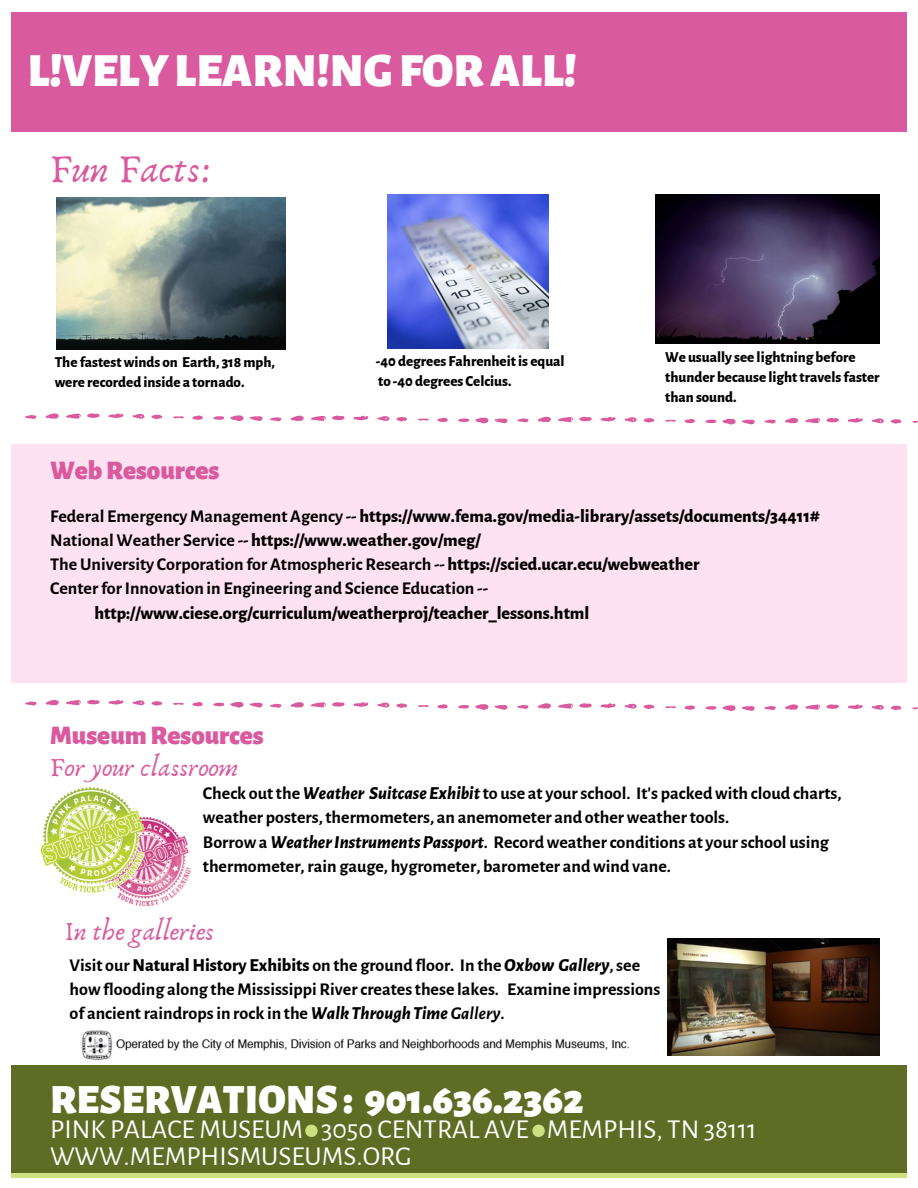
<style>
.page{position:relative;width:918px;height:1188px;background:#fff}
.page>*{position:absolute;margin:0;border:0;box-sizing:border-box;transform-origin:0 0}
.t1{font:900 48px "Alegreya Sans";color:#fff}
.t2{font:900 42px "Alegreya Sans";color:#fff}
.t3{font:40.5px "Anaktoria";color:#da5a9f}
.t4{font:27.45px/26.4px "Alegreya Sans";color:#fff}
.t5{font:27px "Anaktoria";color:#da5a9f}
.t6{font:900 27px "Alegreya Sans";color:#da5a9f}
.t7{font:700 18px/24.3px "Alegreya Sans";color:#000}
.t8{font:800 18px "Alegreya Sans";color:#000}
.t9{font:800 15px/20.1px "Alegreya Sans";color:#000}
.s1{font-weight:800}
.s2{font-weight:800;font-style:italic}
.s3{font-style:italic}
</style>
<div class="page">
<div style="left:11px;top:12px;width:896px;height:119px;background:#da5a9f"></div>
<div style="left:11px;top:1065px;width:896px;height:112px;background:#5f6d24"></div>
<svg style="left:230px;top:415px;width:14px;height:6px"></svg>
<svg style="left:46px;top:413px;width:13px;height:6px"></svg>
<svg style="left:66px;top:414px;width:15px;height:5px"></svg>
<svg style="left:109px;top:413px;width:14px;height:5px"></svg>
<svg style="left:250px;top:416px;width:13px;height:5px"></svg>
<svg style="left:87px;top:413px;width:13px;height:5px"></svg>
<svg style="left:132px;top:414px;width:13px;height:5px"></svg>
<svg style="left:151px;top:415px;width:11px;height:4px"></svg>
<svg style="left:192px;top:415px;width:11px;height:5px"></svg>
<svg style="left:25px;top:415px;width:12px;height:4px"></svg>
<svg style="left:213px;top:416px;width:11px;height:4px"></svg>
<svg style="left:173px;top:416px;width:11px;height:2px"></svg>
<svg style="left:475px;top:418px;width:14px;height:6px"></svg>
<svg style="left:291px;top:416px;width:13px;height:5px"></svg>
<svg style="left:311px;top:416px;width:15px;height:5px"></svg>
<svg style="left:353px;top:416px;width:15px;height:4px"></svg>
<svg style="left:495px;top:418px;width:13px;height:5px"></svg>
<svg style="left:332px;top:416px;width:13px;height:4px"></svg>
<svg style="left:377px;top:416px;width:13px;height:5px"></svg>
<svg style="left:396px;top:417px;width:11px;height:5px"></svg>
<svg style="left:437px;top:418px;width:11px;height:4px"></svg>
<svg style="left:270px;top:417px;width:11px;height:5px"></svg>
<svg style="left:458px;top:418px;width:11px;height:4px"></svg>
<svg style="left:418px;top:418px;width:11px;height:3px"></svg>
<svg style="left:722px;top:419px;width:14px;height:6px"></svg>
<svg style="left:538px;top:417px;width:13px;height:5px"></svg>
<svg style="left:558px;top:417px;width:15px;height:5px"></svg>
<svg style="left:601px;top:417px;width:15px;height:5px"></svg>
<svg style="left:742px;top:420px;width:13px;height:4px"></svg>
<svg style="left:579px;top:417px;width:13px;height:4px"></svg>
<svg style="left:625px;top:417px;width:12px;height:5px"></svg>
<svg style="left:643px;top:418px;width:11px;height:5px"></svg>
<svg style="left:684px;top:419px;width:11px;height:4px"></svg>
<svg style="left:517px;top:418px;width:12px;height:5px"></svg>
<svg style="left:705px;top:419px;width:11px;height:4px"></svg>
<svg style="left:665px;top:419px;width:11px;height:3px"></svg>
<svg style="left:785px;top:418px;width:13px;height:5px"></svg>
<svg style="left:805px;top:418px;width:15px;height:5px"></svg>
<svg style="left:848px;top:418px;width:15px;height:5px"></svg>
<svg style="left:826px;top:418px;width:13px;height:4px"></svg>
<svg style="left:872px;top:418px;width:12px;height:5px"></svg>
<svg style="left:891px;top:419px;width:11px;height:5px"></svg>
<svg style="left:764px;top:420px;width:12px;height:4px"></svg>
<svg style="left:912px;top:420px;width:6px;height:3px"></svg>
<svg style="left:305px;top:1125px;width:13px;height:12px"></svg>
<svg style="left:532px;top:1125px;width:13px;height:12px"></svg>
<div style="left:11px;top:444px;width:896px;height:238px;background:#ffe2f1"></div>
<div style="left:12px;top:1173px;width:895px;height:5px;background:#cee181"></div>
<svg style="left:230px;top:702px;width:14px;height:6px"></svg>
<svg style="left:46px;top:700px;width:13px;height:5px"></svg>
<svg style="left:66px;top:700px;width:15px;height:5px"></svg>
<svg style="left:109px;top:700px;width:14px;height:5px"></svg>
<svg style="left:250px;top:703px;width:13px;height:5px"></svg>
<svg style="left:87px;top:700px;width:13px;height:4px"></svg>
<svg style="left:132px;top:700px;width:13px;height:5px"></svg>
<svg style="left:151px;top:701px;width:11px;height:5px"></svg>
<svg style="left:192px;top:702px;width:11px;height:4px"></svg>
<svg style="left:25px;top:702px;width:12px;height:4px"></svg>
<svg style="left:213px;top:703px;width:11px;height:3px"></svg>
<svg style="left:173px;top:702px;width:11px;height:3px"></svg>
<svg style="left:475px;top:704px;width:14px;height:6px"></svg>
<svg style="left:291px;top:702px;width:13px;height:6px"></svg>
<svg style="left:311px;top:702px;width:15px;height:5px"></svg>
<svg style="left:353px;top:702px;width:15px;height:5px"></svg>
<svg style="left:495px;top:705px;width:13px;height:5px"></svg>
<svg style="left:332px;top:702px;width:13px;height:5px"></svg>
<svg style="left:377px;top:703px;width:13px;height:5px"></svg>
<svg style="left:396px;top:703px;width:11px;height:5px"></svg>
<svg style="left:437px;top:704px;width:11px;height:5px"></svg>
<svg style="left:270px;top:704px;width:11px;height:4px"></svg>
<svg style="left:458px;top:705px;width:11px;height:4px"></svg>
<svg style="left:418px;top:705px;width:11px;height:2px"></svg>
<svg style="left:722px;top:705px;width:14px;height:6px"></svg>
<svg style="left:538px;top:703px;width:13px;height:6px"></svg>
<svg style="left:558px;top:703px;width:15px;height:6px"></svg>
<svg style="left:601px;top:703px;width:15px;height:5px"></svg>
<svg style="left:742px;top:706px;width:13px;height:5px"></svg>
<svg style="left:579px;top:703px;width:13px;height:5px"></svg>
<svg style="left:625px;top:704px;width:12px;height:5px"></svg>
<svg style="left:643px;top:705px;width:11px;height:4px"></svg>
<svg style="left:684px;top:705px;width:11px;height:5px"></svg>
<svg style="left:517px;top:705px;width:12px;height:4px"></svg>
<svg style="left:705px;top:706px;width:11px;height:4px"></svg>
<svg style="left:665px;top:706px;width:11px;height:2px"></svg>
<svg style="left:785px;top:704px;width:13px;height:6px"></svg>
<svg style="left:805px;top:705px;width:15px;height:5px"></svg>
<svg style="left:848px;top:704px;width:15px;height:5px"></svg>
<svg style="left:826px;top:704px;width:13px;height:5px"></svg>
<svg style="left:872px;top:705px;width:12px;height:5px"></svg>
<svg style="left:891px;top:706px;width:11px;height:4px"></svg>
<svg style="left:764px;top:706px;width:12px;height:4px"></svg>
<svg style="left:912px;top:707px;width:6px;height:2px"></svg>
<img style="left:119px;top:816px;width:72px;height:92px">
<img style="left:40px;top:787px;width:106px;height:111px">
<img style="left:56px;top:198px;width:230px;height:151px">
<img style="left:387px;top:194px;width:161px;height:154px">
<img style="left:656px;top:194px;width:224px;height:150px">
<img style="left:667px;top:938px;width:213px;height:117px">
<img style="left:81px;top:1030px;width:549px;height:30px">
<h1 class="t1" style="left:28px;top:43px;width:551px">L!VELYLEARN!NGFORALL!</h1>
<h3 class="t3" style="left:50px;top:144px;width:162px">Fun Facts:</h3>
<p class="t9" style="left:55px;top:353px;width:222px">The fastest winds on Earth, 318 mph, were recorded inside a tornado.</p>
<p class="t9" style="left:376px;top:351px;width:190px">-40 degrees Fahrenheitis equal to -40 degrees Celcius.</p>
<p class="t9" style="left:665px;top:348px;width:216px">We usually see lightning before thunder because lighttravelsfaster than sound.</p>
<h3 class="t6" style="left:50px;top:455px;width:171px">WebResources</h3>
<p class="t7" style="left:50px;top:504px;width:771px">Federal EmergencyManagement Agency -- <span class="s1">https://www.fema.gov/media-library/assets/documents/34411# </span>National Weather Service -- <span class="s1">https://www.weather.gov/meg/<br></span>TheUniversity Corporation for Atmospheric Research -- <span class="s1">https://scied.ucar.ecu/webweather </span>CenterforInnovation in Engineering and Science Education --</p>
<p class="t8" style="left:95px;top:603px;width:496px">http://www.ciese.org/curriculum/weatherproj/teacher_lessons.html</p>
<h3 class="t6" style="left:50px;top:720px;width:215px">MuseumResources</h3>
<h3 class="t5" style="left:50px;top:751px;width:190px">For your classroom</h3>
<p class="t7" style="left:203px;top:782px;width:640px">Check outthe <span class="s2">Weather SuitcaseExhibit</span>to use at yourschool. It's packedwith cloud charts, weather posters,thermometers, an anemometer and otherweathertools.<br>Borrowa <span class="s2">WeatherInstrumentsPassport</span>. Recordweatherconditions at yourschool using thermometer,rain gauge, hygrometer, barometer andwind vane.</p>
<h3 class="t5" style="left:64px;top:915px;width:151px">In the galleries</h3>
<p class="t7" style="left:70px;top:953px;width:592px">Visit our <span class="s1">Natural History Exhibits</span> on the ground floor. In the<span class="s2">Oxbow Gallery</span>,see howflooding along theMississippi Rivercreatesthese lakes. Examine impressions of ancientraindropsin rock in the <span class="s2">WalkThroughTime</span> <span class="s3">Gallery</span>.</p>
<h2 class="t2" style="left:50px;top:1075px;width:535px">RESERVATIONS : 901.636.2362</h2>
<h3 class="t4" style="left:50px;top:1117px;width:708px">PINK PALACE MUSEUM 3050 CENTRAL AVE MEMPHIS, TN 38111<br>WWW.MEMPHISMUSEUMS.ORG</h3>
</div>
